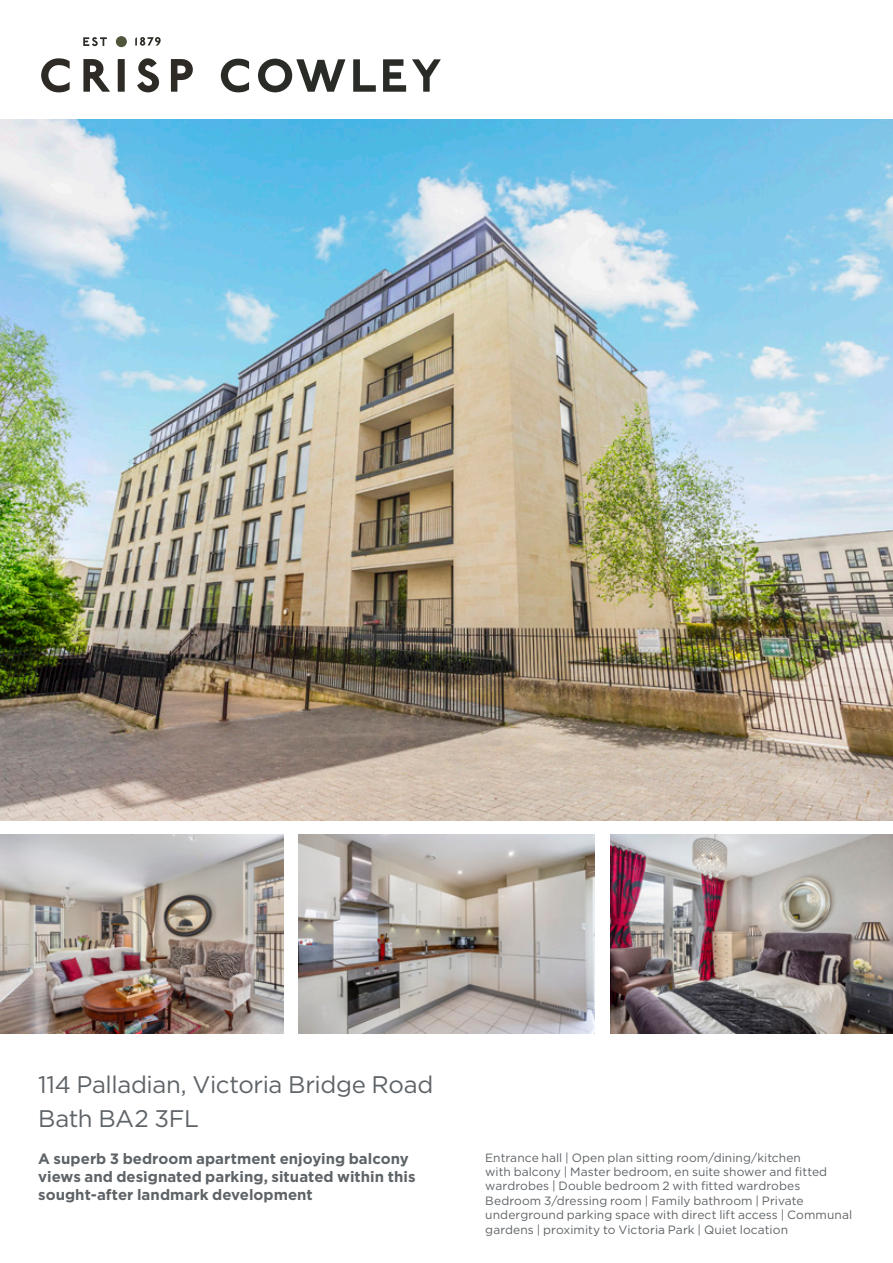
<style>
.page{position:relative;width:893px;height:1263px;background:#fff}
.page>*{position:absolute;margin:0;border:0;box-sizing:border-box;transform-origin:0 0}
.t1{font:24px/34.5px "Gotham";letter-spacing:-.015em;color:#5e6367}
.t2{font:700 15px/18px "Gotham";color:#5e6367}
.t3{font:12px/14.4px "Gotham";letter-spacing:.005em;color:#5e6367}
</style>
<div class="page">
<img style="left:0;top:119px;width:893px;height:701px">
<img style="left:0;top:835px;width:283px;height:198px">
<img style="left:298px;top:835px;width:297px;height:198px">
<img style="left:610px;top:835px;width:283px;height:198px">
<svg style="left:135px;top:37px;width:26px;height:9px"></svg>
<div style="left:116px;top:36px;width:11px;height:11px;background:#4f553b;border-radius:50%"></div>
<svg style="left:83px;top:37px;width:24px;height:9px"></svg>
<svg style="left:221px;top:59px;width:220px;height:33px"></svg>
<svg style="left:118px;top:58px;width:75px;height:34px"></svg>
<svg style="left:41px;top:58px;width:69px;height:34px"></svg>
<h1 class="t1" style="left:38px;top:1067px;width:396px">114 Palladian, Victoria Bridge Road<br>Bath BA2 3FL</h1>
<p class="t2" style="left:38px;top:1150px;width:379px">A superb 3 bedroom apartment enjoying balcony views and designated parking, situated within this sought-after landmark development</p>
<p class="t3" style="left:485px;top:1150px;width:368px">Entrance hall | Open plan sitting room/dining/kitchen<br>with balcony | Master bedroom, en suite shower and fitted wardrobes | Double bedroom 2 with fitted wardrobes Bedroom 3/dressing room | Family bathroom | Private underground parking space with direct lift access | Communal gardens | proximity to Victoria Park | Quiet location</p>
</div>
